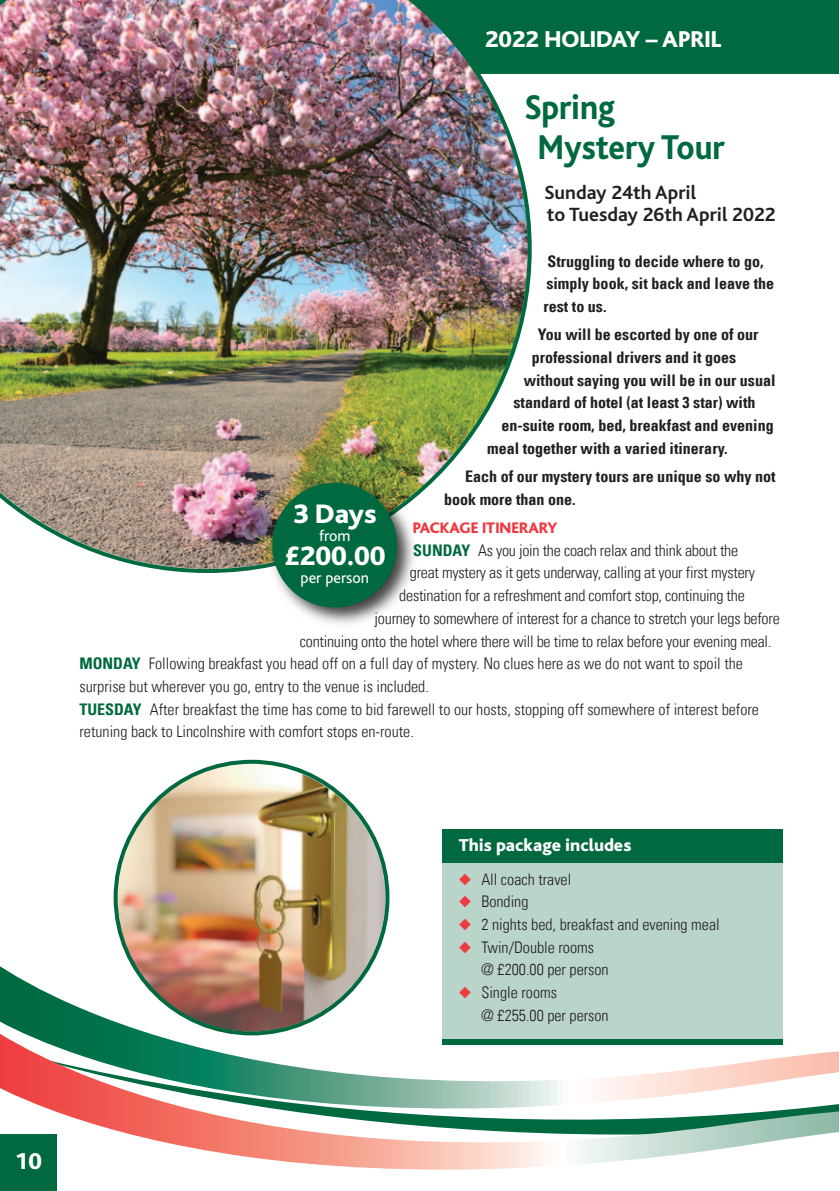
<style>
.page{position:relative;width:840px;height:1191px;background:#fff}
.page>*{position:absolute;margin:0;border:0;box-sizing:border-box;transform-origin:0 0}
.t1{font:800 36px/39.6px "Bliss";color:#00693f;scale:.91 1}
.t2{font:800 28px "Bliss";color:#fff}
.t3{font:800 24px "Bliss";color:#fff}
.t4{font:700 20px/22.6px "Bliss";color:#231f20}
.t5{font:800 18px "Bliss";color:#fff}
.t6{font:300 condensed 16px/22.6px "Univers LT";color:#231f20}
.t7{font:700 condensed 16px/22.6px "Univers LT";color:#231f20}
.t8{font:800 16px "Bliss";color:#ee3a41}
.t9{font:16px "Bliss";color:#fff}
.s1{font-weight:700;color:#00693f}
.s2{color:#ee3a41}
</style>
<div class="page">
<div style="left:0;top:1px;width:838px;height:73px;background:#00693f"></div>
<svg style="left:0;top:955px;width:783px;height:61px"></svg>
<svg style="left:0;top:1016px;width:838px;height:154px"></svg>
<div style="left:0;top:1134px;width:57px;height:56px;background:#00693f"></div>
<img style="left:0;top:1px;width:531px;height:572px">
<img style="left:114px;top:760px;width:275px;height:275px">
<div style="left:442px;top:829px;width:340px;height:215px;background:#00693f"></div>
<div style="left:442px;top:863px;width:340px;height:176px;background:#b9d4c9"></div>
<img style="left:263px;top:473px;width:159px;height:151px">
<div style="left:272px;top:483px;width:125px;height:124px;background:#00693f;border-radius:50%"></div>
<h3 class="t3" style="left:485px;top:26px;width:238px">2022 HOLIDAY – APRIL</h3>
<h1 class="t1" style="left:537px;top:88px;width:207px;text-indent:-13px">Spring<br>Mystery Tour</h1>
<p class="t4" style="left:544px;top:181px;width:232px">Sunday 24th April<br>to Tuesday 26th April 2022</p>
<p class="t7" style="left:543px;top:249px;width:232px">Struggling to decide where to go, simply book, sit back and leave the rest to us.</p>
<p class="t7" style="left:537px;top:323px;width:222px">You will be escorted by one of our</p>
<p class="t7" style="left:531px;top:346px;width:206px">professional drivers and it goes</p>
<p class="t7" style="left:523px;top:368px;width:253px">without saying you will be in our usual</p>
<p class="t7" style="left:513px;top:391px;width:243px">standard of hotel (at least 3 star) with</p>
<p class="t7" style="left:501px;top:414px;width:273px">en-suite room, bed, breakfast and evening</p>
<p class="t7" style="left:487px;top:436px;width:242px">meal together with a varied itinerary.</p>
<p class="t7" style="left:444px;top:465px;width:333px;text-indent:21px">Each of our mystery tours are unique so why not book more than one.</p>
<p class="t8" style="left:412px;top:519px;width:146px">PACKAGE ITINERARY</p>
<p class="t6" style="left:413px;top:539px;width:326px"><span class="s1">SUNDAY</span> As you join the coach relax and think about the</p>
<p class="t6" style="left:409px;top:561px;width:346px">great mystery as it gets underway, calling at your first mystery</p>
<p class="t6" style="left:399px;top:584px;width:347px">destination for a refreshment and comfort stop, continuing the</p>
<p class="t6" style="left:374px;top:607px;width:406px">journey to somewhere of interest for a chance to stretch your legs before</p>
<p class="t6" style="left:300px;top:629px;width:473px">continuing onto the hotel where there will be time to relax before your evening meal.</p>
<p class="t6" style="left:79px;top:652px;width:664px"><span class="s1">MONDAY</span> Following breakfast you head off on a full day of mystery. No clues here as we do not want to spoil the</p>
<p class="t6" style="left:79px;top:675px;width:351px">surprise but wherever you go, entry to the venue is included.</p>
<p class="t6" style="left:79px;top:697px;width:680px"><span class="s1">TUESDAY</span> After breakfast the time has come to bid farewell to our hosts, stopping off somewhere of interest before</p>
<p class="t6" style="left:79px;top:720px;width:336px">retuning back to Lincolnshire with comfort stops en-route.</p>
<h2 class="t2" style="left:293px;top:499px;width:85px">3 Days</h2>
<p class="t9" style="left:319px;top:527px;width:33px">from</p>
<h2 class="t2" style="left:284px;top:541px;width:103px">£200.00</h2>
<p class="t9" style="left:300px;top:569px;width:70px">per person</p>
<p class="t5" style="left:458px;top:835px;width:174px">This package includes</p>
<p class="t6" style="left:458px;top:867px;width:114px"><span class="s2">◆</span> All coach travel</p>
<p class="t6" style="left:458px;top:890px;width:71px"><span class="s2">◆</span> Bonding</p>
<p class="t6" style="left:458px;top:913px;width:262px"><span class="s2">◆</span> 2 nights bed, breakfast and evening meal</p>
<p class="t6" style="left:481px;top:936px;width:129px;text-indent:-22px"><span class="s2">◆</span> Twin/Double rooms @ £200.00 per person</p>
<p class="t6" style="left:481px;top:981px;width:129px;text-indent:-22px"><span class="s2">◆</span> Single rooms<br>@ £255.00 per person</p>
<h3 class="t3" style="left:15px;top:1148px;width:28px">10</h3>
</div>
